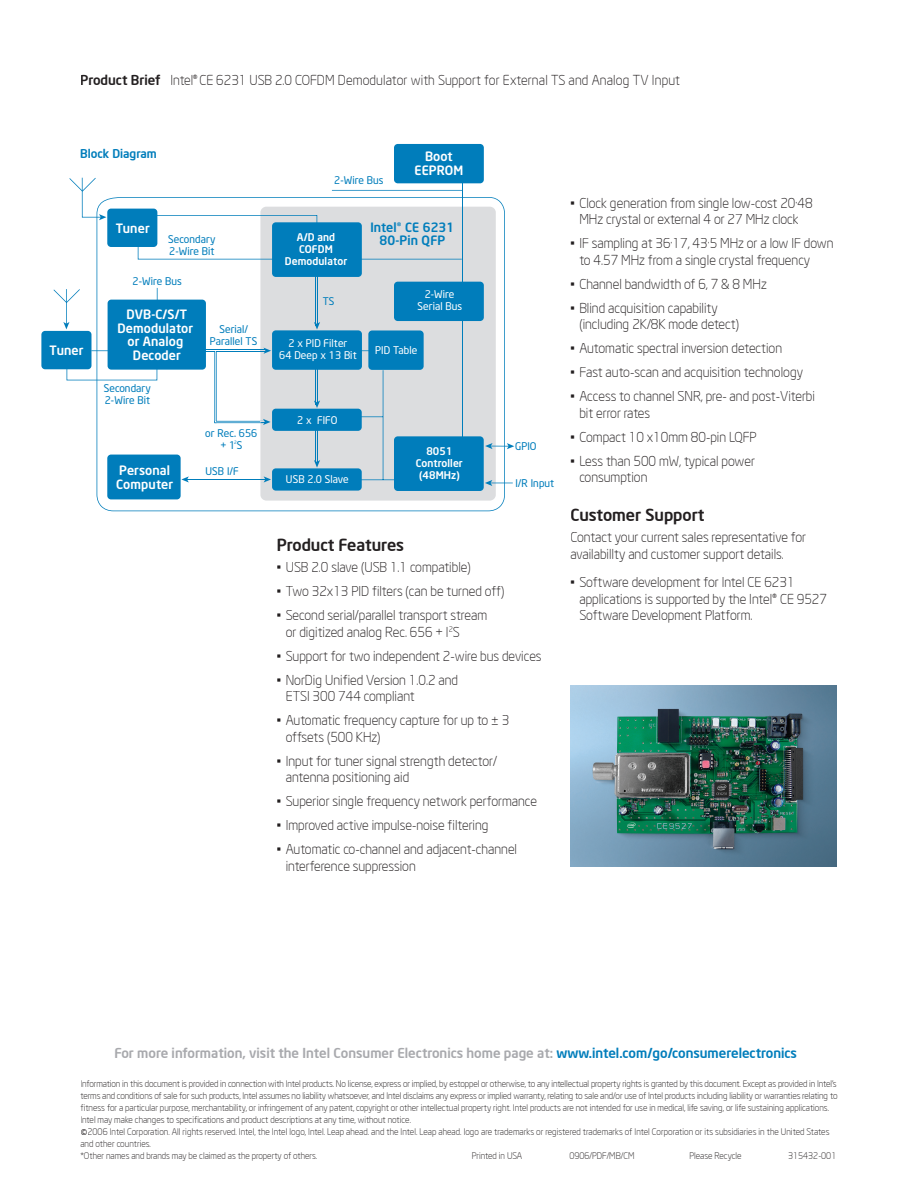
<style>
.page{position:relative;width:918px;height:1188px;background:#fff}
.page>*{position:absolute;margin:0;border:0;box-sizing:border-box;transform-origin:0 0}
.t1{font:500 16.5px "Neo Sans Intel";color:#231f20}
.t2{font:300 13.5px/16.5px "Neo Sans Intel";color:#231f20}
.t3{font:500 13.5px "Neo Sans Intel";color:#a8a9ad}
.t4{font:500 12.75px/13.5px "Neo Sans Intel";letter-spacing:.01em;color:#fff;text-align:center}
.t5{font:500 12.75px/13.5px "Neo Sans Intel";letter-spacing:.01em;color:#007dbb;text-align:center}
.t6{font:500 12px "Neo Sans Intel";color:#007dbb}
.t7{font:10.5px/12px "Neo Sans Intel";letter-spacing:.01em;color:#007dbb}
.t8{font:10.5px/12px "Neo Sans Intel";letter-spacing:.01em;color:#fff;text-align:center}
.t9{font:500 10.5px/12px "Neo Sans Intel";letter-spacing:.01em;color:#fff;text-align:center}
.t10{font:300 9px/12px "Neo Sans Intel";letter-spacing:-.01em;color:#231f20}
.t11{font:4.5px "Neo Sans Intel";color:#007dbb}
.s1{font-weight:500}
.s2{color:#007dbb}
.s3{font-size:19.5px}
</style>
<div class="page">
<svg style="left:97px;top:197px;width:408px;height:314px;fill:#dcdddf"></svg>
<div style="left:41px;top:331px;width:50px;height:38px;background:#007dbb;border-radius:4px"></div>
<div style="left:107px;top:455px;width:74px;height:44px;background:#007dbb;border-radius:4px"></div>
<svg style="left:264px;top:480px;width:7px;height:3px"></svg>
<svg style="left:181px;top:480px;width:8px;height:2px"></svg>
<div style="left:272px;top:468px;width:90px;height:23px;background:#007dbb;border-radius:4px"></div>
<svg style="left:69px;top:178px;width:27px;height:40px"></svg>
<div style="left:394px;top:282px;width:90px;height:39px;background:#007dbb;border-radius:4px"></div>
<svg style="left:91px;top:190px;width:371px;height:290px"></svg>
<div style="left:394px;top:436px;width:90px;height:55px;background:#007dbb;border-radius:4px"></div>
<hr style="left:462px;top:168px;width:1px;height:312px;background:#007dbb">
<div style="left:394px;top:144px;width:90px;height:39px;background:#007dbb;border-radius:4px"></div>
<svg style="left:485px;top:480px;width:28px;height:6px"></svg>
<svg style="left:485px;top:443px;width:29px;height:6px"></svg>
<hr style="left:316px;top:368px;width:2px;height:36px;background:#007dbb">
<hr style="left:317px;top:368px;width:1px;height:36px;background:#d6d9df">
<svg style="left:314px;top:400px;width:6px;height:8px"></svg>
<svg style="left:314px;top:460px;width:6px;height:8px"></svg>
<div style="left:272px;top:330px;width:90px;height:40px;background:#007dbb;border-radius:4px"></div>
<div style="left:108px;top:300px;width:98px;height:70px;background:#007dbb;border-radius:4px"></div>
<svg style="left:54px;top:288px;width:104px;height:92px"></svg>
<img style="left:570px;top:686px;width:267px;height:180px">
<p class="t2" style="left:80px;top:71px;width:601px"><span class="s1">Product Brief</span> Intel® CE 6231 USB 2.0 COFDM Demodulator with Support for External TS and Analog TV Input</p>
<p class="t6" style="left:80px;top:146px;width:78px">Block Diagram</p>
<p class="t4" style="left:116px;top:221px;width:35px">Tuner</p>
<p class="t7" style="left:168px;top:233px;width:49px">Secondary<br>2-Wire Bit</p>
<p class="t4" style="left:50px;top:343px;width:35px">Tuner</p>
<p class="t7" style="left:133px;top:275px;width:51px">2-Wire Bus</p>
<p class="t4" style="left:117px;top:307px;width:77px">DVB-C/S/T<br>Demodulator or Analog<br>Decoder</p>
<p class="t7" style="left:104px;top:382px;width:49px">Secondary<br>2-Wire Bit</p>
<p class="t4" style="left:116px;top:463px;width:58px;text-align:left">Personal<br>Computer</p>
<p class="t7" style="left:210px;top:323px;width:49px;text-align:center">Serial/<br>Parallel TS</p>
<p class="t7" style="left:205px;top:427px;width:54px;text-align:center">or Rec. 656 + 1S</p>
<p class="t11" style="left:234px;top:440px;width:4px">2</p>
<p class="t7" style="left:206px;top:465px;width:35px">USB I/F</p>
<p class="t7" style="left:334px;top:174px;width:51px">2-Wire Bus</p>
<p class="t4" style="left:415px;top:150px;width:50px">Boot<br>EEPROM</p>
<p class="t9" style="left:285px;top:231px;width:64px">A/D and<br>COFDM<br>Demodulator</p>
<p class="t7" style="left:323px;top:295px;width:13px">TS</p>
<p class="t8" style="left:279px;top:337px;width:79px">2 x PID Filter<br>64 Deep x 13 Bit</p>
<p class="t5" style="left:370px;top:220px;width:86px">Intel® CE 6231<br>80-Pin QFP</p>
<p class="t8" style="left:417px;top:288px;width:46px">2-Wire<br>Serial Bus</p>
<p class="t8" style="left:375px;top:344px;width:44px">PID Table</p>
<p class="t8" style="left:297px;top:414px;width:42px">2 x FIFO</p>
<p class="t8" style="left:286px;top:473px;width:64px">USB 2.0 Slave</p>
<p class="t9" style="left:416px;top:445px;width:49px">8051<br>Controller (48MHz)</p>
<p class="t7" style="left:515px;top:440px;width:23px">GPIO</p>
<p class="t7" style="left:515px;top:477px;width:40px">I/R Input</p>
<p class="t1" style="left:277px;top:535px;width:129px">Product Features</p>
<p class="t2" style="left:277px;top:559px;width:196px">• USB 2.0 slave (USB 1.1 compatible)</p>
<p class="t2" style="left:277px;top:583px;width:229px">• Two 32x13 PID filters (can be turned off)</p>
<p class="t2" style="left:286px;top:607px;width:203px;text-indent:-9px">• Second serial/parallel transport stream or digitized analog Rec. 656 + I<sup>2</sup>S</p>
<p class="t2" style="left:277px;top:648px;width:266px">• Support for two independent 2-wire bus devices</p>
<p class="t2" style="left:286px;top:672px;width:174px;text-indent:-9px">• NorDig Unified Version 1.0.2 and<br>ETSI 300 744 compliant</p>
<p class="t2" style="left:286px;top:712px;width:225px;text-indent:-9px">• Automatic frequency capture for up to ± 3 offsets (500 KHz)</p>
<p class="t2" style="left:286px;top:753px;width:213px;text-indent:-9px">• Input for tuner signal strength detector/ antenna positioning aid</p>
<p class="t2" style="left:277px;top:793px;width:262px">• Superior single frequency network performance</p>
<p class="t2" style="left:277px;top:817px;width:214px">• Improved active impulse-noise filtering</p>
<p class="t2" style="left:286px;top:841px;width:233px;text-indent:-9px">• Automatic co-channel and adjacent-channel interference suppression</p>
<p class="t2" style="left:570px;top:194px;width:244px;text-align:center">• Clock generation from single low-cost 20·48<br>MHz crystal or external 4 or 27 MHz clock</p>
<p class="t2" style="left:579px;top:235px;width:256px;text-indent:-9px">• IF sampling at 36·17, 43·5 MHz or a low IF down to 4.57 MHz from a single crystal frequency</p>
<p class="t2" style="left:570px;top:275px;width:198px">• Channel bandwidth of 6, 7 &amp; 8 MHz</p>
<p class="t2" style="left:579px;top:299px;width:161px;text-indent:-9px">• Blind acquisition capability (including 2K/8K mode detect)</p>
<p class="t2" style="left:570px;top:340px;width:213px">• Automatic spectral inversion detection</p>
<p class="t2" style="left:570px;top:364px;width:234px">• Fast auto-scan and acquisition technology</p>
<p class="t2" style="left:579px;top:388px;width:237px;text-indent:-9px">• Access to channel SNR, pre- and post-Viterbi bit error rates</p>
<p class="t2" style="left:570px;top:428px;width:188px">• Compact 10 x10mm 80-pin LQFP</p>
<p class="t2" style="left:579px;top:452px;width:177px;text-indent:-9px">• Less than 500 mW, typical power consumption</p>
<p class="t1" style="left:570px;top:505px;width:136px">Customer Support</p>
<p class="t2" style="left:570px;top:529px;width:237px">Contact your current sales representative for availabilIty and customer support details.</p>
<p class="t2" style="left:579px;top:574px;width:249px;text-indent:-9px">• Software development for Intel CE 6231 applications is supported by the Intel® CE 9527<br>Software Development Platform.</p>
<p class="t3" style="left:114px;top:1045px;width:684px">For more information, visit the Intel Consumer Electronics home page at: <span class="s2">www.intel.com/go/consumerelectronics</span></p>
<p class="t10" style="left:80px;top:1078px;width:759px">Information in this document is provided in connection with Intel products. No license, express or implied, by estoppel or otherwise, to any intellectual property rights is granted by this document. Except as provided in Intel’s terms and conditions of sale for such products, Intel assumes no liability whatsoever, and Intel disclaims any express or implied warranty, relating to sale and/or use of Intel products including liability or warranties relating to fitness for a particular purpose, merchantability, or infringement of any patent, copyright or other intellectual property right. Intel products are not intended for use in medical, life saving, or life sustaining applications.<br>Intel may make changes to specifications and product descriptions at any time, without notice.<br><span class="s3">©</span>2006 Intel Corporation. All rights reserved. Intel, the Intel logo, Intel. Leap ahead. and the Intel. Leap ahead. logo are trademarks or registered trademarks of Intel Corporation or its subsidiaries in the United States and other countries.<br>*Other names and brands may be claimed as the property of others.</p>
<p class="t10" style="left:472px;top:1150px;width:52px">Printed in USA</p>
<p class="t10" style="left:569px;top:1150px;width:67px">0906/PDF/MB/CM</p>
<p class="t10" style="left:689px;top:1150px;width:54px">Please Recycle</p>
<p class="t10" style="left:788px;top:1150px;width:50px">315432-001</p>
</div>
